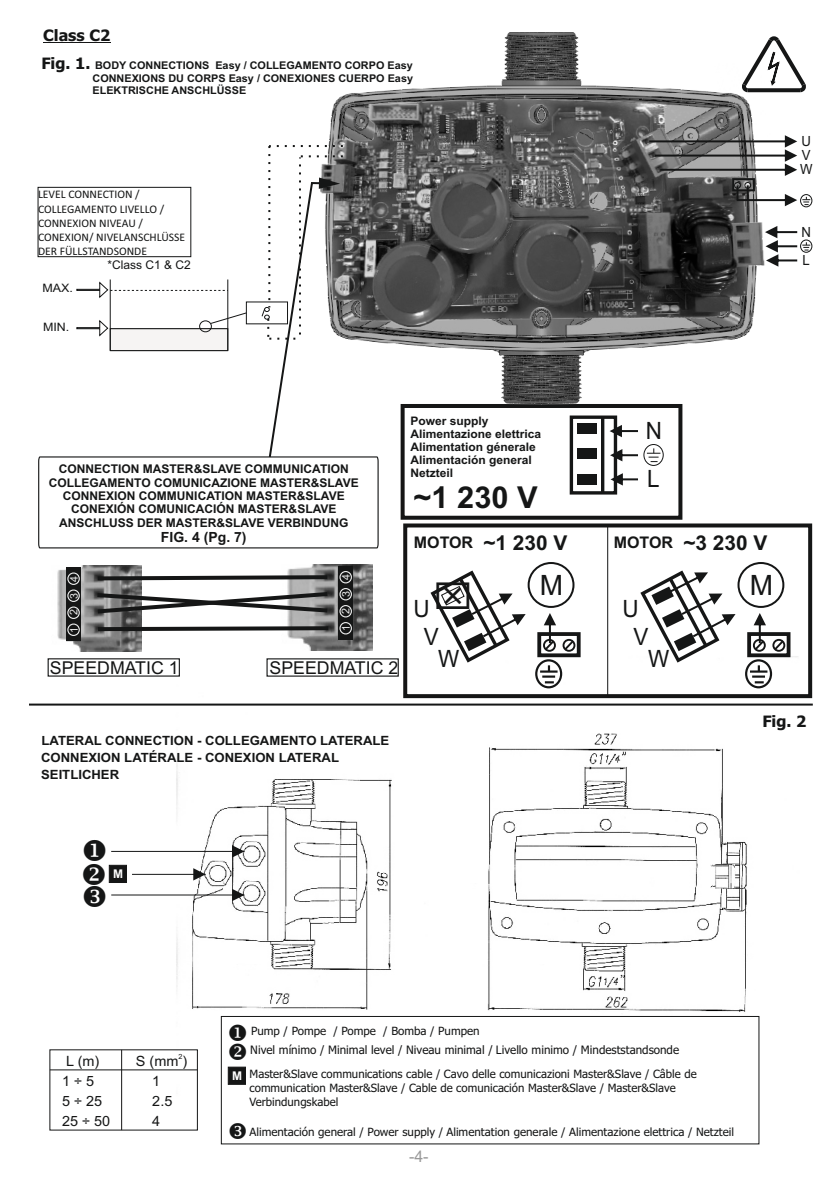
<style>
.page{position:relative;width:840px;height:1191px;background:#fff}
.page>*{position:absolute;margin:0;border:0;box-sizing:border-box;transform-origin:0 0}
.t1{font:700 30.2px "Arial";color:#151616}
.t2{font:28px "Arial";color:#151616}
.t3{font:23.8px "Arial";color:#151616;scale:.94 1}
.t4{font:700 20.4px "Arial";color:#151616}
.t5{font:17.8px "Arial";color:#151616}
.t6{font:16px "Arial";color:#999}
.t7{font:700 15.6px "Tahoma";color:#151616}
.t8{font:14.2px "Arial";color:#151616}
.t9{font:700 14px "Arial";color:#151616}
.t10{font:14px/14.2px "Arial";color:#151616;scale:.94 1}
.t11{font:700 12.8px/16.6px "Arial";color:#151616}
.t12{font:700 12px/13.4px "Arial";color:#151616;text-align:center}
.t13{font:12px "Arial";color:#151616}
.t14{font:700 12px "Arial";color:#fff}
.t15{font:700 11.8px/13.2px "Arial";color:#151616}
.t16{font:11.6px/14.2px "Calibri";color:#151616}
.t17{font:11.6px "Tahoma";color:#151616}
.t18{font:11.6px "Arial";color:#151616;scale:1.07 1}
.t19{font:11.4px/13.8px "Tahoma";color:#151616}
.t20{font:10.8px "Arial";letter-spacing:1.025em;color:#eceded}
.t21{font:700 10.6px/12.4px "Arial";color:#151616;text-align:justify}
.t22{font:7px "Arial";color:#151616}
.s1{font-family:"Tahoma";font-size:15.6px}
.s2{font-size:16px}
</style>
<div class="page">
<img style="left:175px;top:655px;width:624px;height:441px">
<img style="left:710px;top:864px;width:24px;height:24px">
<div style="left:400px;top:404px;width:282px;height:116px;border:4px solid #151616"></div>
<div style="left:403px;top:523px;width:408px;height:175px;border:4px solid #151616"></div>
<div style="left:527px;top:562px;width:47px;height:46px;border:2px solid #151616;border-radius:50%"></div>
<div style="left:737px;top:562px;width:47px;height:46px;border:2px solid #151616;border-radius:50%"></div>
<hr style="left:111px;top:851px;width:133px;height:1px;background:#151616">
<svg style="left:232px;top:845px;width:12px;height:12px"></svg>
<hr style="left:111px;top:894px;width:133px;height:1px;background:#151616">
<svg style="left:232px;top:888px;width:12px;height:13px"></svg>
<hr style="left:50px;top:1069px;width:147px;height:1px;background:#151616">
<hr style="left:121px;top:1049px;width:1px;height:81px;background:#151616">
<hr style="left:43px;top:42px;width:67px;height:1px;background:#151616">
<hr style="left:29px;top:703px;width:783px;height:2px;background:#151616">
<hr style="left:132px;top:874px;width:73px;height:1px;background:#151616">
<svg style="left:193px;top:868px;width:12px;height:12px"></svg>
<div style="left:221px;top:1016px;width:537px;height:128px;border:1px solid #151616"></div>
<svg style="left:228px;top:1066px;width:18px;height:18px"></svg>
<img style="left:287px;top:564px;width:85px;height:86px">
<svg style="left:338px;top:565px;width:15px;height:74px"></svg>
<div style="left:339px;top:622px;width:13px;height:12px;border:1px solid #eceded;border-radius:50%"></div>
<div style="left:339px;top:605px;width:13px;height:12px;border:1px solid #eceded;border-radius:50%"></div>
<div style="left:339px;top:588px;width:13px;height:12px;border:1px solid #eceded;border-radius:50%"></div>
<div style="left:339px;top:571px;width:13px;height:12px;border:1px solid #eceded;border-radius:50%"></div>
<img style="left:57px;top:566px;width:84px;height:85px">
<svg style="left:66px;top:567px;width:15px;height:74px"></svg>
<div style="left:67px;top:623px;width:13px;height:13px;border:1px solid #eceded;border-radius:50%"></div>
<div style="left:67px;top:606px;width:13px;height:13px;border:1px solid #eceded;border-radius:50%"></div>
<div style="left:67px;top:589px;width:13px;height:13px;border:1px solid #eceded;border-radius:50%"></div>
<div style="left:67px;top:572px;width:13px;height:13px;border:1px solid #eceded;border-radius:50%"></div>
<svg style="left:94px;top:573px;width:237px;height:9px"></svg>
<svg style="left:93px;top:590px;width:238px;height:25px"></svg>
<svg style="left:94px;top:624px;width:238px;height:9px"></svg>
<div style="left:799px;top:194px;width:13px;height:13px;border:1px solid #151616;border-radius:50%"></div>
<div style="left:535px;top:659px;width:27px;height:29px;border:2px solid #151616;border-radius:50%"></div>
<svg style="left:540px;top:665px;width:17px;height:18px"></svg>
<div style="left:744px;top:659px;width:27px;height:29px;border:2px solid #151616;border-radius:50%"></div>
<svg style="left:749px;top:665px;width:18px;height:18px"></svg>
<div style="left:799px;top:239px;width:13px;height:14px;border:1px solid #151616;border-radius:50%"></div>
<div style="left:643px;top:444px;width:20px;height:22px;border:1px solid #151616;border-radius:50%"></div>
<svg style="left:646px;top:448px;width:14px;height:14px"></svg>
<img style="left:383px;top:33px;width:317px;height:371px">
<img style="left:328px;top:63px;width:436px;height:280px">
<svg style="left:609px;top:425px;width:28px;height:12px"></svg>
<svg style="left:610px;top:449px;width:27px;height:12px"></svg>
<svg style="left:648px;top:135px;width:148px;height:41px"></svg>
<svg style="left:764px;top:226px;width:45px;height:41px"></svg>
<svg style="left:610px;top:473px;width:27px;height:12px"></svg>
<svg style="left:736px;top:185px;width:73px;height:21px"></svg>
<svg style="left:637px;top:570px;width:98px;height:95px"></svg>
<div style="left:569px;top:415px;width:47px;height:79px;border:3px solid #151616"></div>
<div style="left:577px;top:423px;width:19px;height:11px;background:#151616"></div>
<div style="left:576px;top:448px;width:20px;height:11px;background:#151616"></div>
<div style="left:576px;top:474px;width:20px;height:11px;background:#151616"></div>
<svg style="left:600px;top:417px;width:4px;height:76px"></svg>
<svg style="left:38px;top:145px;width:341px;height:404px"></svg>
<div style="left:731px;top:178px;width:23px;height:13px;border:2px solid #151616"></div>
<div style="left:537px;top:632px;width:43px;height:25px;border:4px solid #151616"></div>
<div style="left:746px;top:632px;width:44px;height:25px;border:4px solid #151616"></div>
<div style="left:733px;top:182px;width:7px;height:7px;border:1px solid #151616;border-radius:50%"></div>
<div style="left:744px;top:182px;width:6px;height:7px;border:1px solid #151616;border-radius:50%"></div>
<svg style="left:542px;top:613px;width:13px;height:39px"></svg>
<svg style="left:752px;top:613px;width:13px;height:39px"></svg>
<svg style="left:562px;top:638px;width:13px;height:14px"></svg>
<svg style="left:772px;top:638px;width:12px;height:14px"></svg>
<svg style="left:738px;top:36px;width:68px;height:59px"></svg>
<hr style="left:607px;top:525px;width:1px;height:171px;background:#151616">
<svg style="left:428px;top:570px;width:97px;height:95px"></svg>
<svg style="left:108px;top:850px;width:19px;height:46px"></svg>
<svg style="left:229px;top:1024px;width:17px;height:36px"></svg>
<h3 class="t7" style="left:43px;top:29px;width:69px">Class C2</h3>
<p class="t21" style="left:92px;top:60px;width:322px;text-indent:-51px"><span class="s1">Fig. 1.</span> BODY CONNECTIONS Easy / COLLEGAMENTO CORPO Easy CONNEXIONS DU CORPS Easy / CONEXIONES CUERPO Easy ELEKTRISCHE ANSCHLÜSSE</p>
<p class="t16" style="left:38px;top:188px;width:149px">LEVEL CONNECTION /<br>COLLEGAMENTO LIVELLO /<br>CONNEXION NIVEAU /<br>CONEXION/ NIVELANSCHLÜSSE<br>DER FÜLLSTANDSONDE</p>
<p class="t13" style="left:107px;top:260px;width:85px">*Class C1 &amp; C2</p>
<p class="t18" style="left:43px;top:283px;width:30px">MAX.</p>
<p class="t18" style="left:43px;top:322px;width:26px">MIN.</p>
<p class="t10" style="left:799px;top:135px;width:15px">U<br>V<br>W</p>
<p class="t10" style="left:801px;top:226px;width:12px">N</p>
<p class="t10" style="left:802px;top:254px;width:9px">L</p>
<p class="t12" style="left:49px;top:463px;width:311px">CONNECTION MASTER&amp;SLAVE COMMUNICATION COLLEGAMENTO COMUNICAZIONE MASTER&amp;SLAVE CONNEXION COMMUNICATION MASTER&amp;SLAVE CONEXIÓN COMUNICACIÓN MASTER&amp;SLAVE ANSCHLUSS DER MASTER&amp;SLAVE VERBINDUNG</p>
<p class="t9" style="left:161px;top:532px;width:87px">FIG. 4 (Pg. 7)</p>
<p class="t20" style="left:342px;top:631px;width:59px;rotate:-90deg">1234</p>
<p class="t20" style="left:70px;top:633px;width:59px;rotate:-90deg">1234</p>
<h3 class="t5" style="left:50px;top:661px;width:130px">SPEEDMATIC 1</h3>
<h3 class="t5" style="left:269px;top:661px;width:130px">SPEEDMATIC 2</h3>
<p class="t15" style="left:410px;top:415px;width:132px">Power supply<br>Alimentazione elettrica<br>Alimentation génerale<br>Alimentación general<br>Netzteil</p>
<h3 class="t3" style="left:645px;top:421px;width:19px">N</h3>
<h3 class="t3" style="left:646px;top:469px;width:15px">L</h3>
<h1 class="t1" style="left:413px;top:486px;width:126px">~1 230 V</h1>
<h3 class="t4" style="left:413px;top:535px;width:155px"><span class="s2">MOTOR</span> ~1 230 V</h3>
<h3 class="t4" style="left:613px;top:535px;width:155px"><span class="s2">MOTOR</span> ~3 230 V</h3>
<h2 class="t2" style="left:539px;top:574px;width:25px">M</h2>
<h2 class="t2" style="left:749px;top:574px;width:25px">M</h2>
<h3 class="t3" style="left:413px;top:599px;width:19px">U</h3>
<h3 class="t3" style="left:622px;top:599px;width:19px">U</h3>
<h3 class="t3" style="left:423px;top:627px;width:17px">V</h3>
<h3 class="t3" style="left:633px;top:627px;width:17px">V</h3>
<h3 class="t3" style="left:438px;top:649px;width:24px">W</h3>
<h3 class="t3" style="left:647px;top:649px;width:24px">W</h3>
<p class="t11" style="left:41px;top:733px;width:349px">LATERAL CONNECTION - COLLEGAMENTO LATERALE<br>CONNEXION LATÉRALE - CONEXION LATERAL<br>SEITLICHER</p>
<p class="t14" style="left:113px;top:869px;width:11px">M</p>
<h3 class="t7" style="left:761px;top:715px;width:46px">Fig. 2</h3>
<p class="t8" style="left:66px;top:1055px;width:35px">L (m)</p>
<p class="t8" style="left:62px;top:1095px;width:42px">5 ÷ 25</p>
<p class="t8" style="left:62px;top:1075px;width:34px">1 ÷ 5</p>
<p class="t8" style="left:62px;top:1115px;width:50px">25 ÷ 50</p>
<p class="t22" style="left:178px;top:1053px;width:6px">2</p>
<p class="t8" style="left:136px;top:1055px;width:53px">S (mm )</p>
<p class="t8" style="left:152px;top:1095px;width:22px">2.5</p>
<p class="t8" style="left:152px;top:1075px;width:10px">1</p>
<p class="t8" style="left:152px;top:1115px;width:10px">4</p>
<p class="t14" style="left:232px;top:1071px;width:11px">M</p>
<p class="t19" style="left:251px;top:1024px;width:230px">Pump / Pompe / Pompe / Bomba / Pumpen</p>
<p class="t17" style="left:250px;top:1045px;width:430px">Nivel mínimo / Minimal level / Niveau minimal / Livello minimo / Mindeststandsonde</p>
<p class="t19" style="left:249px;top:1068px;width:448px">Master&amp;Slave communications cable / Cavo delle comunicazioni Master&amp;Slave / Câble de communication Master&amp;Slave / Cable de comunicación Master&amp;Slave / Master&amp;Slave<br>Verbindungskabel</p>
<p class="t19" style="left:249px;top:1125px;width:486px">Alimentación general / Power supply / Alimentation generale / Alimentazione elettrica / Netzteil</p>
<h3 class="t6" style="left:409px;top:1150px;width:21px">-4-</h3>
</div>
